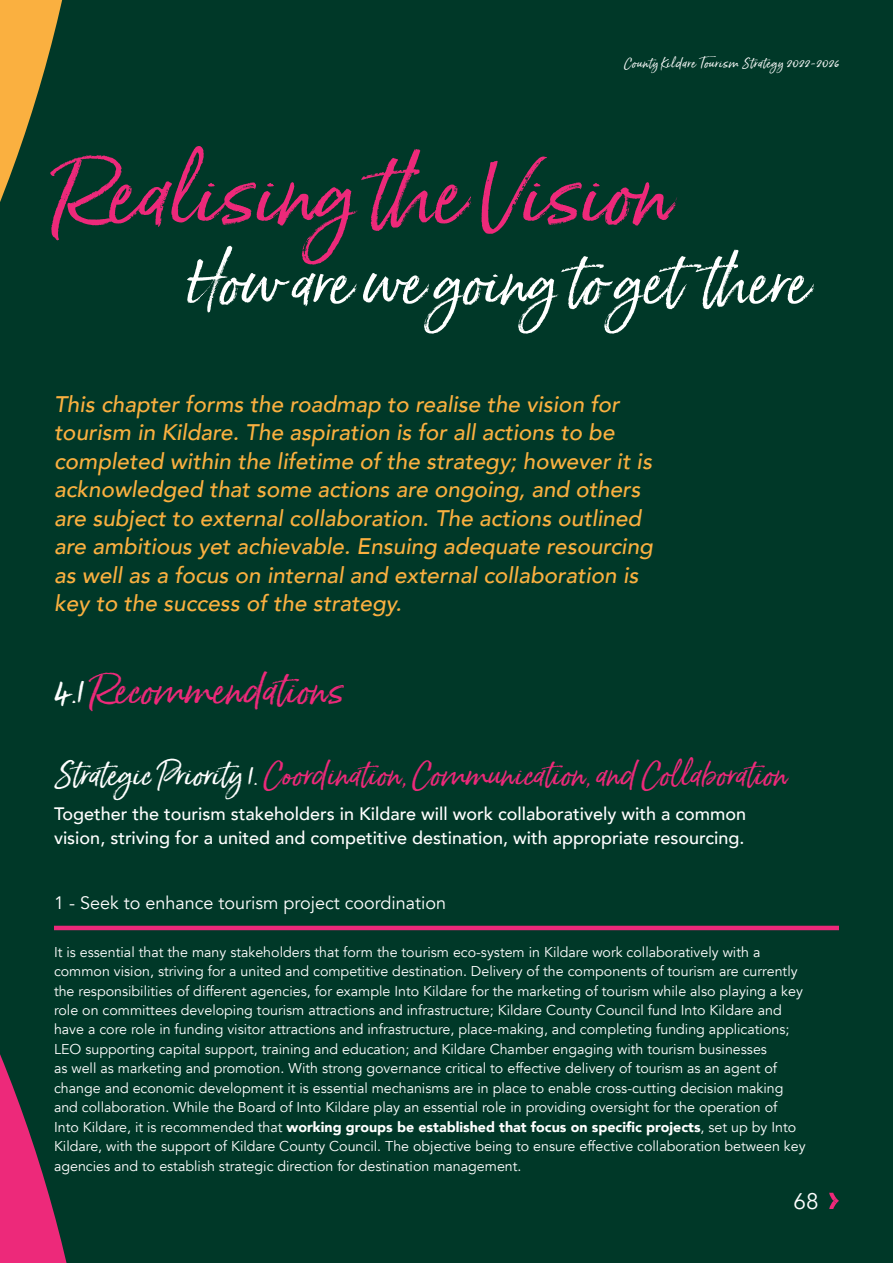
<style>
.page{position:relative;width:893px;height:1263px;background:#003828}
.page>*{position:absolute;margin:0;border:0;box-sizing:border-box;transform-origin:0 0}
.t1{font:82.5px "Born Ready Slanted";color:#ed297a}
.t2{font:60px "Born Ready Slanted";color:#fff}
.t3{font:37.5px "Born Ready Slanted";color:#ed297a}
.t4{font:30px "Born Ready Slanted";color:#ed297a}
.t5{font:italic 500 22.5px/28.5px "Avenir";color:#fab040}
.t6{font:22.5px "Avenir";color:#fff}
.t7{font:500 18px/24px "Avenir";color:#fff}
.t8{font:18px "Avenir";color:#fff}
.t9{font:14.25px/19.5px "Avenir";color:#fff}
.t10{font:12px "Born Ready Slanted";letter-spacing:.05em;color:#fff}
.s1{color:#fff}
.s2{font-weight:900}
</style>
<div class="page">
<svg style="left:829px;top:1193px;width:10px;height:16px"></svg>
<hr style="left:54px;top:926px;width:785px;height:4px;background:#ed297a">
<svg style="left:0;top:0;width:69px;height:1263px"></svg>
<p class="t10" style="left:624px;top:56px;width:216px">County Kildare Tourism Strategy 2022-2026</p>
<h1 class="t1" style="left:54px;top:143px;width:619px">Realising the Vision</h1>
<h2 class="t2" style="left:188px;top:245px;width:623px">How are we going to get there</h2>
<p class="t5" style="left:54px;top:390px;width:600px">This chapter forms the roadmap to realise the vision for tourism in Kildare. The aspiration is for all actions to be completed within the lifetime of the strategy; however it is acknowledged that some actions are ongoing, and others are subject to external collaboration. The actions outlined are ambitious yet achievable. Ensuing adequate resourcing as well as a focus on internal and external collaboration is key to the success of the strategy.</p>
<h3 class="t3" style="left:54px;top:667px;width:291px"><span class="s1">4.1</span> Recommendations</h3>
<h3 class="t4" style="left:54px;top:756px;width:735px"><span class="s1">Strategic Priority 1.</span> Coordination, Communication, and Collaboration</h3>
<p class="t7" style="left:54px;top:801px;width:694px">Together the tourism stakeholders in Kildare will work collaboratively with a common vision, striving for a united and competitive destination, with appropriate resourcing.</p>
<p class="t8" style="left:54px;top:892px;width:394px">1 - Seek to enhance tourism project coordination</p>
<p class="t9" style="left:54px;top:942px;width:753px">It is essential that the many stakeholders that form the tourism eco-system in Kildare work collaboratively with a common vision, striving for a united and competitive destination. Delivery of the components of tourism are currently the responsibilities of different agencies, for example Into Kildare for the marketing of tourism while also playing a key role on committees developing tourism attractions and infrastructure; Kildare County Council fund Into Kildare and have a core role in funding visitor attractions and infrastructure, place-making, and completing funding applications; LEO supporting capital support, training and education; and Kildare Chamber engaging with tourism businesses<br>as well as marketing and promotion. With strong governance critical to effective delivery of tourism as an agent of change and economic development it is essential mechanisms are in place to enable cross-cutting decision making and collaboration. While the Board of Into Kildare play an essential role in providing oversight for the operation of Into Kildare, it is recommended that <span class="s2">working groups be established that focus on specific projects</span>, set up by Into Kildare, with the support of Kildare County Council. The objective being to ensure effective collaboration between key agencies and to establish strategic direction for destination management.</p>
<h3 class="t6" style="left:794px;top:1188px;width:27px">68</h3>
</div>
